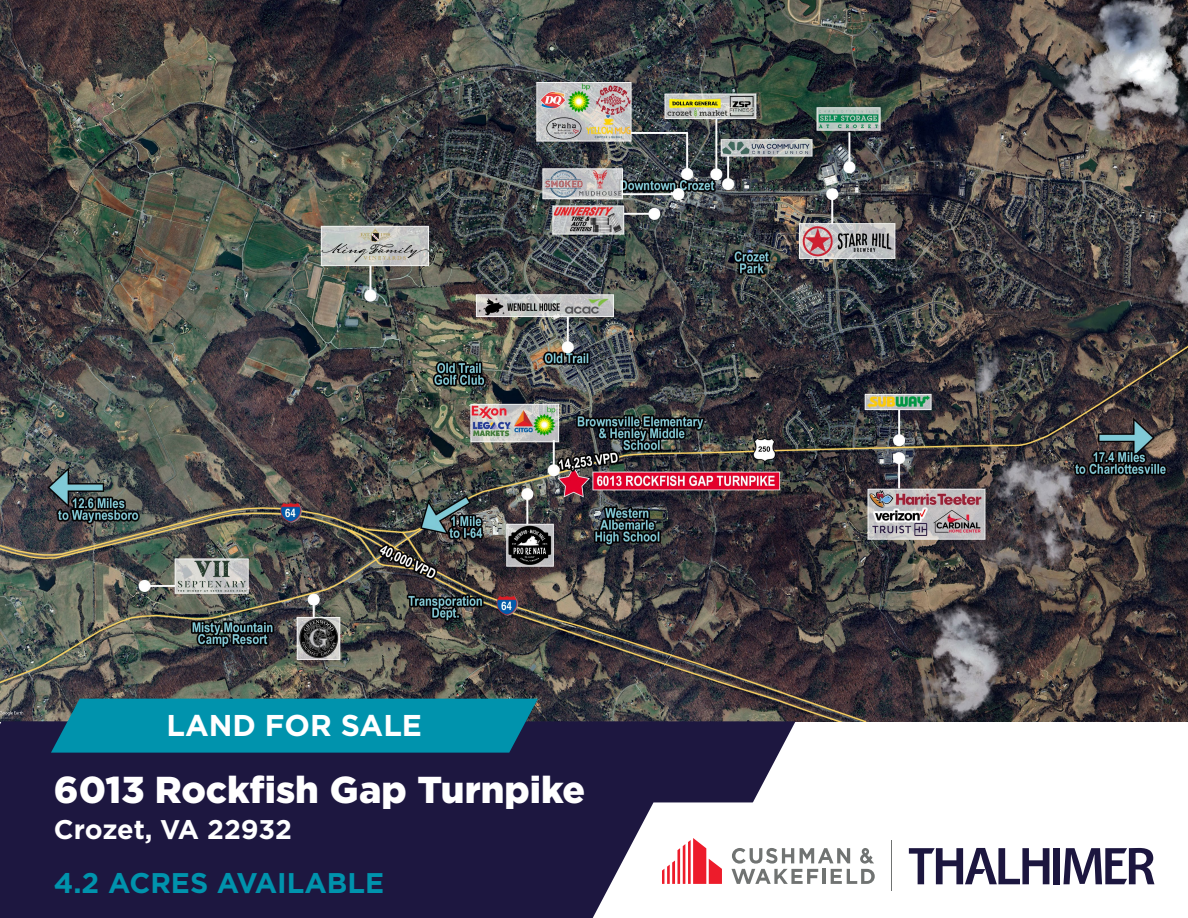
<style>
.page{position:relative;width:1188px;height:918px;background:#fff}
.page>*{position:absolute;margin:0;border:0;box-sizing:border-box;transform-origin:0 0}
.t1{font:900 37.5px "Gotham";color:#fff}
.t2{font:700 30px "Gotham";color:#fff}
.t3{font:700 28.5px "Gotham";color:#0093ad}
.t4{font:700 27px "Gotham";letter-spacing:-.005em;color:#fff}
</style>
<div class="page">
<img style="left:0;top:0;width:1188px;height:721px">
<div style="left:0;top:721px;width:796px;height:197px;background:#1d1740"></div>
<svg style="left:593px;top:802px;width:562px;height:116px"></svg>
<svg style="left:51px;top:699px;width:487px;height:54px;background:#038ca6"></svg>
<div style="left:1053px;top:848px;width:7px;height:36px;background:#1c163f"></div>
<svg style="left:1063px;top:848px;width:91px;height:36px"></svg>
<svg style="left:909px;top:848px;width:140px;height:36px"></svg>
<hr style="left:891px;top:840px;width:1px;height:50px;background:#707372">
<svg style="left:662px;top:838px;width:60px;height:46px"></svg>
<svg style="left:732px;top:848px;width:143px;height:36px"></svg>
<p class="t2" style="left:167px;top:706px;width:257px">LAND FOR SALE</p>
<p class="t1" style="left:54px;top:763px;width:533px">6013 Rockfish Gap Turnpike</p>
<p class="t4" style="left:54px;top:811px;width:240px">Crozet, VA 22932</p>
<p class="t3" style="left:54px;top:864px;width:332px">4.2 ACRES AVAILABLE</p>
</div>
